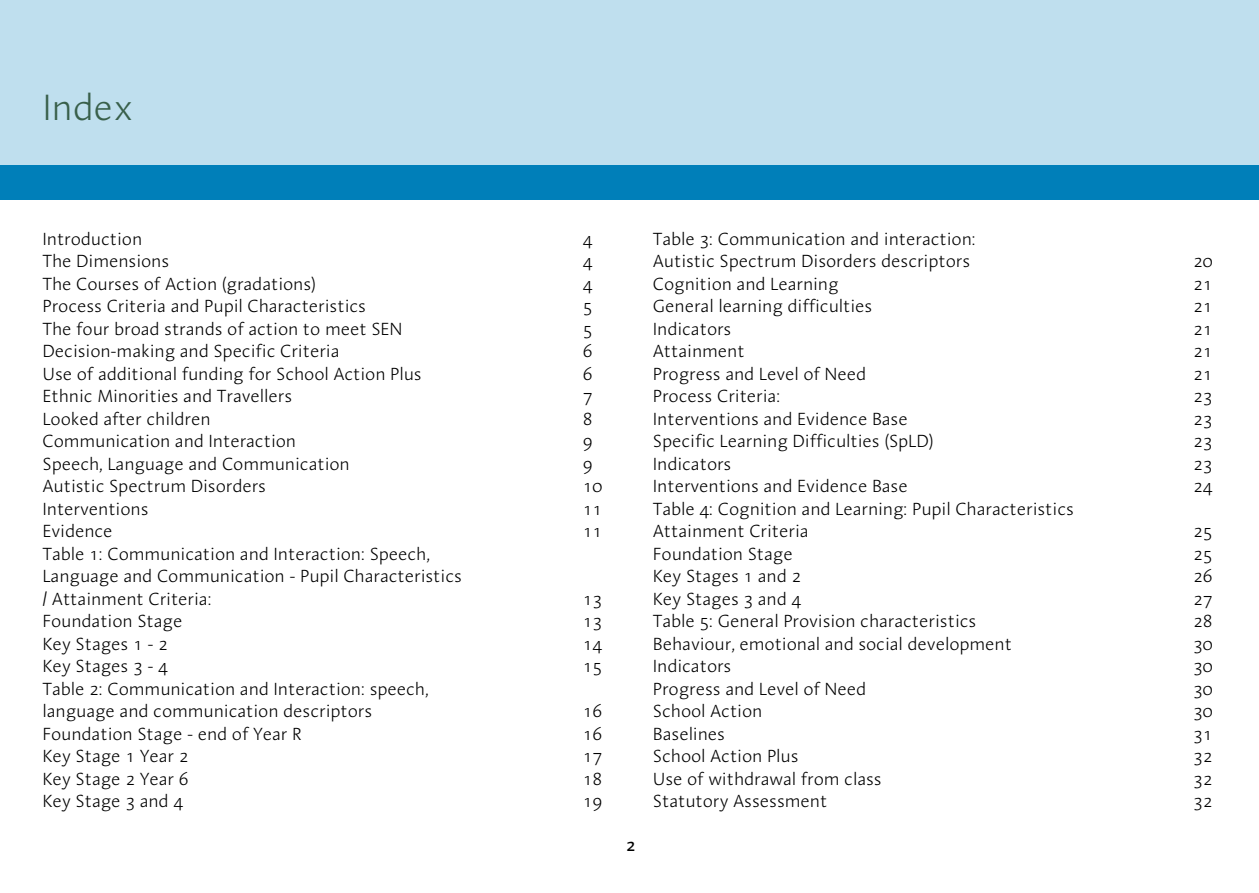
<style>
.page{position:relative;width:1259px;height:893px;background:#fff}
.page>*{position:absolute;margin:0;border:0;box-sizing:border-box;transform-origin:0 0}
.t1{font:300 37.5px "Linotype Aroma";letter-spacing:-.01em;color:#385f4a}
.t2{font:300 18px/22.5px "Linotype Aroma";letter-spacing:-.01em;color:#000}
.t3{font:18px "Linotype Aroma";color:#000}
</style>
<div class="page">
<div style="left:0;top:0;width:1259px;height:167px;background:#bfdfee"></div>
<div style="left:0;top:165px;width:1259px;height:34px;background:#007fb9"></div>
<h1 class="t1" style="left:43px;top:95px;width:92px">Index</h1>
<p class="t2" style="left:43px;top:229px;width:101px">Introduction</p>
<p class="t2" style="left:583px;top:229px;width:11px">4</p>
<p class="t2" style="left:43px;top:252px;width:128px">The Dimensions</p>
<p class="t2" style="left:583px;top:252px;width:11px">4</p>
<p class="t2" style="left:43px;top:274px;width:275px">The Courses of Action (gradations)</p>
<p class="t2" style="left:583px;top:274px;width:11px">4</p>
<p class="t2" style="left:43px;top:297px;width:325px">Process Criteria and Pupil Characteristics</p>
<p class="t2" style="left:583px;top:297px;width:11px">5</p>
<p class="t2" style="left:43px;top:319px;width:361px">The four broad strands of action to meet SEN</p>
<p class="t2" style="left:583px;top:319px;width:11px">5</p>
<p class="t2" style="left:43px;top:342px;width:298px">Decision-making and Specific Criteria</p>
<p class="t2" style="left:583px;top:342px;width:11px">6</p>
<p class="t2" style="left:43px;top:364px;width:381px">Use of additional funding for School Action Plus</p>
<p class="t2" style="left:583px;top:364px;width:11px">6</p>
<p class="t2" style="left:43px;top:387px;width:251px">Ethnic Minorities and Travellers</p>
<p class="t2" style="left:583px;top:387px;width:11px">7</p>
<p class="t2" style="left:43px;top:409px;width:170px">Looked after children</p>
<p class="t2" style="left:583px;top:409px;width:11px">8</p>
<p class="t2" style="left:43px;top:432px;width:255px">Communication and Interaction</p>
<p class="t2" style="left:583px;top:432px;width:11px">9</p>
<p class="t2" style="left:43px;top:454px;width:309px">Speech, Language and Communication</p>
<p class="t2" style="left:583px;top:454px;width:11px">9</p>
<p class="t2" style="left:43px;top:477px;width:225px">Autistic Spectrum Disorders</p>
<p class="t2" style="left:583px;top:477px;width:21px">10</p>
<p class="t2" style="left:43px;top:499px;width:108px">Interventions</p>
<p class="t2" style="left:583px;top:499px;width:21px">11</p>
<p class="t2" style="left:43px;top:522px;width:72px">Evidence</p>
<p class="t2" style="left:583px;top:522px;width:21px">11</p>
<p class="t2" style="left:43px;top:544px;width:421px">Table 1: Communication and Interaction: Speech,<br>Language and Communication - Pupil Characteristics / Attainment Criteria:</p>
<p class="t2" style="left:583px;top:589px;width:21px">13</p>
<p class="t2" style="left:43px;top:612px;width:141px">Foundation Stage</p>
<p class="t2" style="left:583px;top:612px;width:21px">13</p>
<p class="t2" style="left:43px;top:634px;width:127px">Key Stages 1 - 2</p>
<p class="t2" style="left:583px;top:634px;width:21px">14</p>
<p class="t2" style="left:43px;top:657px;width:127px">Key Stages 3 - 4</p>
<p class="t2" style="left:583px;top:657px;width:21px">15</p>
<p class="t2" style="left:43px;top:679px;width:388px">Table 2: Communication and Interaction: speech, language and communication descriptors</p>
<p class="t2" style="left:583px;top:702px;width:21px">16</p>
<p class="t2" style="left:43px;top:724px;width:261px">Foundation Stage - end of Year R</p>
<p class="t2" style="left:583px;top:724px;width:21px">16</p>
<p class="t2" style="left:43px;top:747px;width:148px">Key Stage 1 Year 2</p>
<p class="t2" style="left:583px;top:747px;width:21px">17</p>
<p class="t2" style="left:43px;top:769px;width:148px">Key Stage 2 Year 6</p>
<p class="t2" style="left:583px;top:769px;width:21px">18</p>
<p class="t2" style="left:43px;top:792px;width:142px">Key Stage 3 and 4</p>
<p class="t2" style="left:583px;top:792px;width:21px">19</p>
<p class="t3" style="left:626px;top:839px;width:11px">2</p>
<p class="t2" style="left:653px;top:229px;width:325px">Table 3: Communication and interaction:<br>Autistic Spectrum Disorders descriptors</p>
<p class="t2" style="left:1193px;top:252px;width:21px">20</p>
<p class="t2" style="left:653px;top:274px;width:187px">Cognition and Learning</p>
<p class="t2" style="left:1193px;top:274px;width:21px">21</p>
<p class="t2" style="left:653px;top:297px;width:221px">General learning difficulties</p>
<p class="t2" style="left:1193px;top:297px;width:21px">21</p>
<p class="t2" style="left:653px;top:319px;width:80px">Indicators</p>
<p class="t2" style="left:1193px;top:319px;width:21px">21</p>
<p class="t2" style="left:653px;top:342px;width:93px">Attainment</p>
<p class="t2" style="left:1193px;top:342px;width:21px">21</p>
<p class="t2" style="left:653px;top:364px;width:215px">Progress and Level of Need</p>
<p class="t2" style="left:1193px;top:364px;width:21px">21</p>
<p class="t2" style="left:653px;top:387px;width:129px">Process Criteria:</p>
<p class="t2" style="left:1193px;top:387px;width:21px">23</p>
<p class="t2" style="left:653px;top:409px;width:256px">Interventions and Evidence Base</p>
<p class="t2" style="left:1193px;top:409px;width:21px">23</p>
<p class="t2" style="left:653px;top:432px;width:282px">Specific Learning Difficulties (SpLD)</p>
<p class="t2" style="left:1193px;top:432px;width:21px">23</p>
<p class="t2" style="left:653px;top:454px;width:80px">Indicators</p>
<p class="t2" style="left:1193px;top:454px;width:21px">23</p>
<p class="t2" style="left:653px;top:477px;width:256px">Interventions and Evidence Base</p>
<p class="t2" style="left:1193px;top:477px;width:21px">24</p>
<p class="t2" style="left:653px;top:499px;width:423px">Table 4: Cognition and Learning: Pupil Characteristics<br>Attainment Criteria</p>
<p class="t2" style="left:1193px;top:522px;width:21px">25</p>
<p class="t2" style="left:653px;top:544px;width:141px">Foundation Stage</p>
<p class="t2" style="left:1193px;top:544px;width:21px">25</p>
<p class="t2" style="left:653px;top:567px;width:150px">Key Stages 1 and 2</p>
<p class="t2" style="left:1193px;top:567px;width:21px">26</p>
<p class="t2" style="left:653px;top:589px;width:150px">Key Stages 3 and 4</p>
<p class="t2" style="left:1193px;top:589px;width:21px">27</p>
<p class="t2" style="left:653px;top:612px;width:325px">Table 5: General Provision characteristics</p>
<p class="t2" style="left:1193px;top:612px;width:21px">28</p>
<p class="t2" style="left:653px;top:634px;width:361px">Behaviour, emotional and social development</p>
<p class="t2" style="left:1193px;top:634px;width:21px">30</p>
<p class="t2" style="left:653px;top:657px;width:80px">Indicators</p>
<p class="t2" style="left:1193px;top:657px;width:21px">30</p>
<p class="t2" style="left:653px;top:679px;width:215px">Progress and Level of Need</p>
<p class="t2" style="left:1193px;top:679px;width:21px">30</p>
<p class="t2" style="left:653px;top:702px;width:111px">School Action</p>
<p class="t2" style="left:1193px;top:702px;width:21px">30</p>
<p class="t2" style="left:653px;top:724px;width:74px">Baselines</p>
<p class="t2" style="left:1193px;top:724px;width:21px">31</p>
<p class="t2" style="left:653px;top:747px;width:147px">School Action Plus</p>
<p class="t2" style="left:1193px;top:747px;width:21px">32</p>
<p class="t2" style="left:653px;top:769px;width:230px">Use of withdrawal from class</p>
<p class="t2" style="left:1193px;top:769px;width:21px">32</p>
<p class="t2" style="left:653px;top:792px;width:176px">Statutory Assessment</p>
<p class="t2" style="left:1193px;top:792px;width:21px">32</p>
</div>
